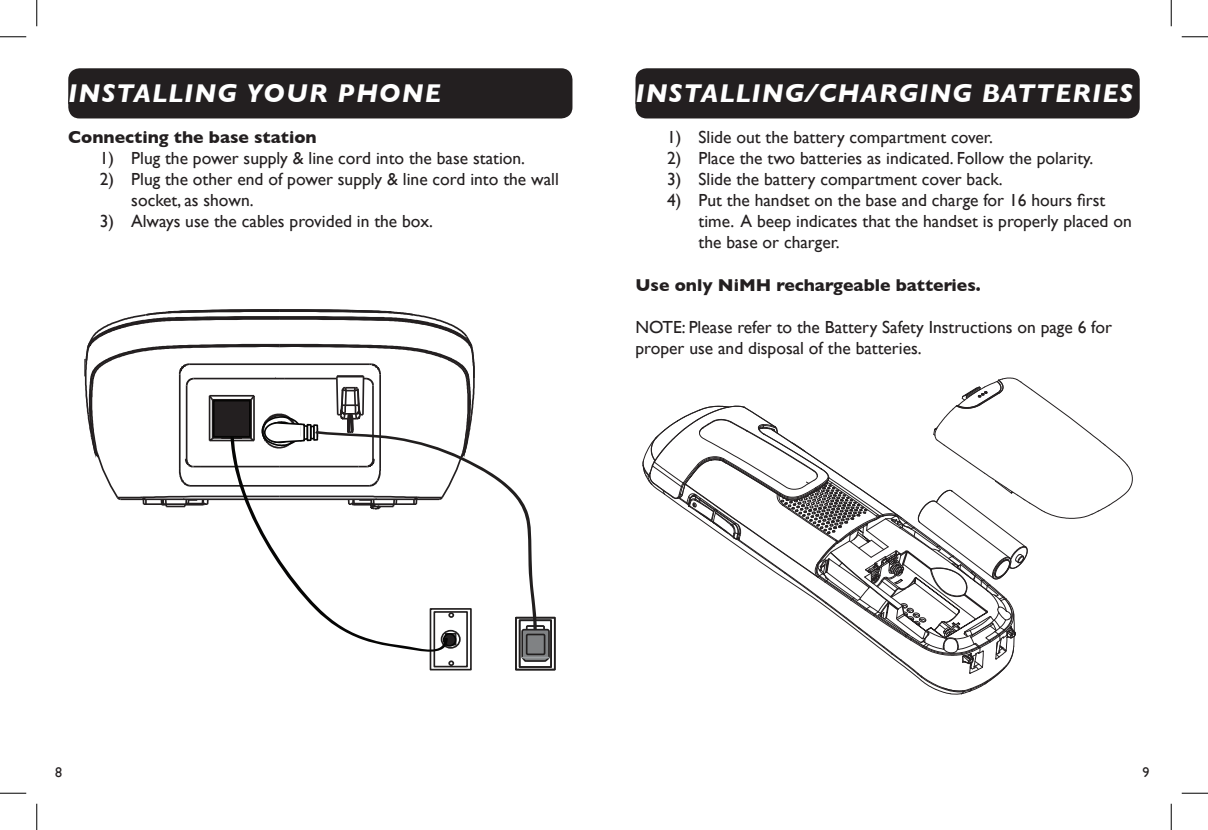
<style>
.page{position:relative;width:1208px;height:830px;background:#fff}
.page>*{position:absolute;margin:0;border:0;box-sizing:border-box;transform-origin:0 0}
.t1{font:italic 700 26.25px "Gill Sans";letter-spacing:.045em;color:#fff}
.t2{font:17.5px/21px "Gill Sans";color:#231f20}
.Heading_2{font:700 17.5px "Gill Sans";color:#231f20}
.t3{font:14px "Gill Sans";color:#231f20}
</style>
<div class="page">
<div style="left:68px;top:68px;width:504px;height:50px;background:#231f20;border-radius:11px"></div>
<div style="left:635px;top:68px;width:504px;height:50px;background:#231f20;border-radius:11px"></div>
<svg style="left:642px;top:377px;width:491px;height:318px"></svg>
<div style="left:526px;top:625px;width:19px;height:13px;border:2px solid #211e1e"></div>
<div style="left:515px;top:616px;width:40px;height:54px;border:2px solid #211e1e"></div>
<div style="left:519px;top:619px;width:33px;height:48px;border:2px solid #211e1e"></div>
<svg style="left:520px;top:628px;width:30px;height:34px"></svg>
<div style="left:526px;top:633px;width:19px;height:22px;border:2px solid #211e1e"></div>
<hr style="left:523px;top:656px;width:25px;height:2px;background:#9da0a3">
<svg style="left:476px;top:464px;width:61px;height:166px"></svg>
<svg style="left:84px;top:309px;width:392px;height:362px"></svg>
<div style="left:443px;top:633px;width:12px;height:13px;background:#231f20;border-radius:50%"></div>
<div style="left:443px;top:633px;width:13px;height:13px;border:2px solid #050504;border-radius:50%"></div>
<svg style="left:230px;top:425px;width:218px;height:230px"></svg>
<div style="left:214px;top:400px;width:36px;height:37px;background:#231f20"></div>
<div style="left:213px;top:400px;width:38px;height:37px;border:2px solid #050504"></div>
<svg style="left:0;top:36px;width:26px;height:1px"></svg>
<svg style="left:1181px;top:36px;width:27px;height:1px"></svg>
<svg style="left:0;top:792px;width:26px;height:1px"></svg>
<svg style="left:1181px;top:792px;width:27px;height:1px"></svg>
<svg style="left:36px;top:0;width:1px;height:26px"></svg>
<svg style="left:36px;top:803px;width:1px;height:27px"></svg>
<svg style="left:1170px;top:0;width:1px;height:26px"></svg>
<svg style="left:1170px;top:803px;width:1px;height:27px"></svg>
<p class="t1" style="left:68px;top:78px;width:374px">INSTALLING YOUR PHONE</p>
<p class="t1" style="left:635px;top:78px;width:499px">INSTALLING/CHARGING BATTERIES</p>
<p class="Heading_2" style="left:68px;top:127px;width:250px">Connecting the base station</p>
<p class="t2" style="left:100px;top:148px;width:427px">1) Plug the power supply &amp; line cord into the base station.</p>
<p class="t2" style="left:131px;top:169px;width:429px;text-indent:-32px">2) Plug the other end of power supply &amp; line cord into the wall socket, as shown.</p>
<p class="t2" style="left:100px;top:211px;width:335px">3) Always use the cables provided in the box.</p>
<p class="t2" style="left:667px;top:127px;width:327px">1) Slide out the battery compartment cover.</p>
<p class="t2" style="left:667px;top:148px;width:428px">2) Place the two batteries as indicated. Follow the polarity.</p>
<p class="t2" style="left:667px;top:169px;width:337px">3) Slide the battery compartment cover back.</p>
<p class="t2" style="left:698px;top:190px;width:435px;text-indent:-32px">4) Put the handset on the base and charge for 16 hours first time. A beep indicates that the handset is properly placed on the base or charger.</p>
<p class="Heading_2" style="left:635px;top:274px;width:347px">Use only NiMH rechargeable batteries.</p>
<p class="t2" style="left:635px;top:316px;width:478px">NOTE: Please refer to the Battery Safety Instructions on page 6 for proper use and disposal of the batteries.</p>
<p class="t3" style="left:55px;top:763px;width:8px">8</p>
<p class="t3" style="left:1142px;top:763px;width:8px">9</p>
</div>
